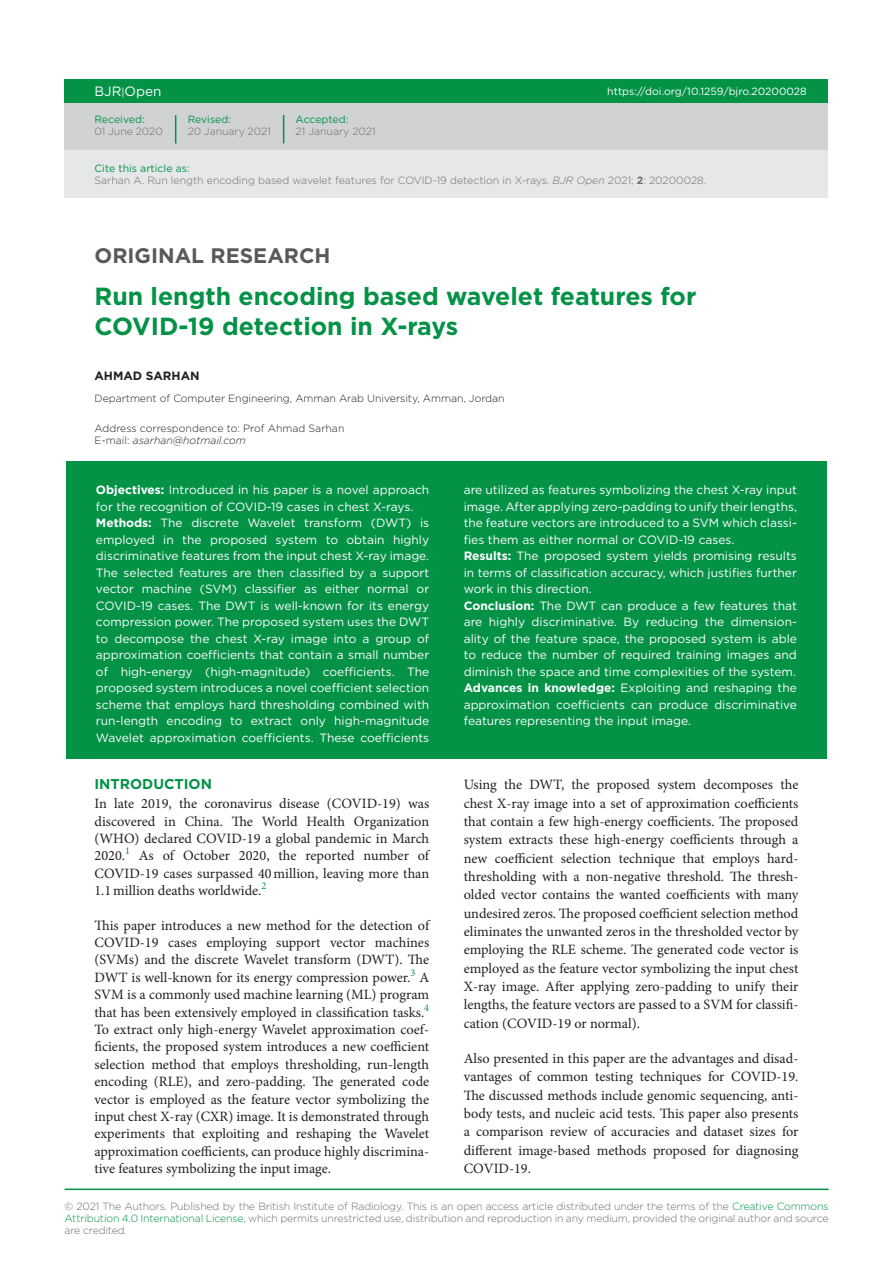
<style>
.page{position:relative;width:893px;height:1263px;background:#fff}
.page>*{position:absolute;margin:0;border:0;box-sizing:border-box;transform-origin:0 0}
.t1{font:700 24.75px/29.2px "Gotham";color:#039246}
.t2{font:700 21px "Gotham";color:#58595b}
.t3{font:14.25px/17.4px "Minion Pro";color:#231f20;text-align:justify}
.t4{font:700 14.25px "Gotham";color:#039246}
.t5{font:13.5px "Gotham";color:#fff}
.t6{font:12px/16.5px "Gotham";color:#fff}
.t7{font:700 12px "Gotham";color:#231f20}
.t8{font:300 10.5px/12px "Gotham";color:#6c6d70;text-align:justify}
.t9{font:300 10.5px/12px "Gotham";letter-spacing:-.005em;color:#231f20}
.t10{font:10.5px "Gotham";color:#fff}
.t11{font:10.5px "Gotham";color:#039246}
.s1{font-size:10.5px}
.s2{font-weight:400;color:#039246}
.s3{font-style:italic}
.s4{font-weight:700}
.s5{color:#039246}
</style>
<div class="page">
<div style="left:64px;top:79px;width:764px;height:24px;background:#039246"></div>
<hr style="left:65px;top:1188px;width:763px;height:2px;background:#039246">
<div style="left:64px;top:103px;width:764px;height:47px;background:#d1d2d4"></div>
<div style="left:64px;top:150px;width:764px;height:47px;background:#e6e7e9"></div>
<svg style="left:283px;top:115px;width:1px;height:28px"></svg>
<svg style="left:175px;top:115px;width:1px;height:29px"></svg>
<div style="left:66px;top:461px;width:761px;height:297px;background:#039246"></div>
<p class="t5" style="left:94px;top:82px;width:68px">BJR<span class="s1">|</span>Open</p>
<p class="t11" style="left:94px;top:113px;width:52px">Received:</p>
<p class="t8" style="left:94px;top:125px;width:70px">01 June 2020</p>
<p class="t11" style="left:188px;top:113px;width:45px">Revised:</p>
<p class="t8" style="left:188px;top:125px;width:85px">20 January 2021</p>
<p class="t11" style="left:296px;top:113px;width:54px">Accepted:</p>
<p class="t8" style="left:296px;top:125px;width:82px">21 January 2021</p>
<p class="t10" style="left:607px;top:85px;width:201px">https://doi.org/10.1259/bjro.20200028</p>
<p class="t8" style="left:94px;top:162px;width:613px"><span class="s2">Cite this article as:<br></span>Sarhan A. Run length encoding based wavelet features for COVID-19 detection in X-rays<span class="s3">. BJR Open</span> 2021; <span class="s4">2</span>: 20200028.</p>
<h2 class="t2" style="left:94px;top:242px;width:238px">ORIGINAL RESEARCH</h2>
<h1 class="t1" style="left:94px;top:282px;width:603px">Run length encoding based wavelet features for<br>COVID-19 detection in X-rays</h1>
<p class="t7" style="left:94px;top:367px;width:107px">AHMAD SARHAN</p>
<p class="t9" style="left:94px;top:392px;width:412px">Department of Computer Engineering, Amman Arab University, Amman, Jordan</p>
<p class="t9" style="left:94px;top:422px;width:251px">Address correspondence to: Prof Ahmad Sarhan<br>E-mail: <span class="s3">asarhan@hotmail.com</span></p>
<p class="t6" style="left:96px;top:482px;width:335px"><span class="s4">Objectives:</span> Introduced in his paper is a novel approach for the recognition of COVID-19 cases in chest X-rays.<br><span class="s4">Methods:</span> The discrete Wavelet transform (DWT) is employed in the proposed system to obtain highly discriminative features from the input chest X-ray image.<br>The selected features are then classified by a support vector machine (SVM) classifier as either normal or COVID-19 cases. The DWT is well-known for its energy compression power. The proposed system uses the DWT to decompose the chest X-ray image into a group of approximation coefficients that contain a small number of high-energy (high-magnitude) coefficients. The proposed system introduces a novel coefficient selection scheme that employs hard thresholding combined with run-length encoding to extract only high-magnitude Wavelet approximation coefficients. These coefficients</p>
<p class="t6" style="left:464px;top:482px;width:335px">are utilized as features symbolizing the chest X-ray input image. After applying zero-padding to unify their lengths, the feature vectors are introduced to a SVM which classi&shy;fies them as either normal or COVID-19 cases.<br><span class="s4">Results:</span> The proposed system yields promising results in terms of classification accuracy, which justifies further work in this direction.<br><span class="s4">Conclusion:</span> The DWT can produce a few features that are highly discriminative. By reducing the dimension&shy;ality of the feature space, the proposed system is able to reduce the number of required training images and diminish the space and time complexities of the system.<br><span class="s4">Advances in knowledge:</span> Exploiting and reshaping the approximation coefficients can produce discriminative features representing the input image.</p>
<p class="t4" style="left:94px;top:775px;width:119px">INTRODUCTION</p>
<p class="t3" style="left:94px;top:795px;width:336px">In late 2019, the coronavirus disease (COVID-19) was discovered in China. The World Health Organization (WHO) declared COVID-19 a global pandemic in March 2020.<sup>1</sup> As of October 2020, the reported number of COVID-19 cases surpassed 40million, leaving more than 1.1million deaths worldwide.<sup>2</sup></p>
<p class="t3" style="left:94px;top:916px;width:336px">This paper introduces a new method for the detection of COVID-19 cases employing support vector machines (SVMs) and the discrete Wavelet transform (DWT). The DWT is well-known for its energy compression power.<sup>3</sup> A SVM is a commonly used machine learning (ML) program that has been extensively employed in classification tasks.<sup>4<br></sup>To extract only high-energy Wavelet approximation coef&shy;ficients, the proposed system introduces a new coefficient selection method that employs thresholding, run-length encoding (RLE), and zero-padding. The generated code vector is employed as the feature vector symbolizing the input chest X-ray (CXR) image. It is demonstrated through experiments that exploiting and reshaping the Wavelet approximation coefficients, can produce highly discrimina&shy;tive features symbolizing the input image.</p>
<p class="t3" style="left:464px;top:776px;width:336px;line-height:18.3px">Using the DWT, the proposed system decomposes the chest X-ray image into a set of approximation coefficients that contain a few high-energy coefficients. The proposed system extracts these high-energy coefficients through a new coefficient selection technique that employs hard&shy;thresholding with a non-negative threshold. The thresh&shy;olded vector contains the wanted coefficients with many undesired zeros. The proposed coefficient selection method eliminates the unwanted zeros in the thresholded vector by employing the RLE scheme. The generated code vector is employed as the feature vector symbolizing the input chest X-ray image. After applying zero-padding to unify their lengths, the feature vectors are passed to a SVM for classifi&shy;cation (COVID-19 or normal).</p>
<p class="t3" style="left:464px;top:1049px;width:336px;line-height:18.3px">Also presented in this paper are the advantages and disad&shy;vantages of common testing techniques for COVID-19.<br>The discussed methods include genomic sequencing, anti&shy;body tests, and nucleic acid tests. This paper also presents a comparison review of accuracies and dataset sizes for different image-based methods proposed for diagnosing COVID-19.</p>
<p class="t8" style="left:64px;top:1200px;width:765px">© 2021 The Authors. Published by the British Institute of Radiology. This is an open access article distributed under the terms of the <span class="s5">Creative Commons Attribution 4.0 International License</span>, which permits unrestricted use, distribution and reproduction in any medium, provided the original author and source are credited.</p>
</div>
